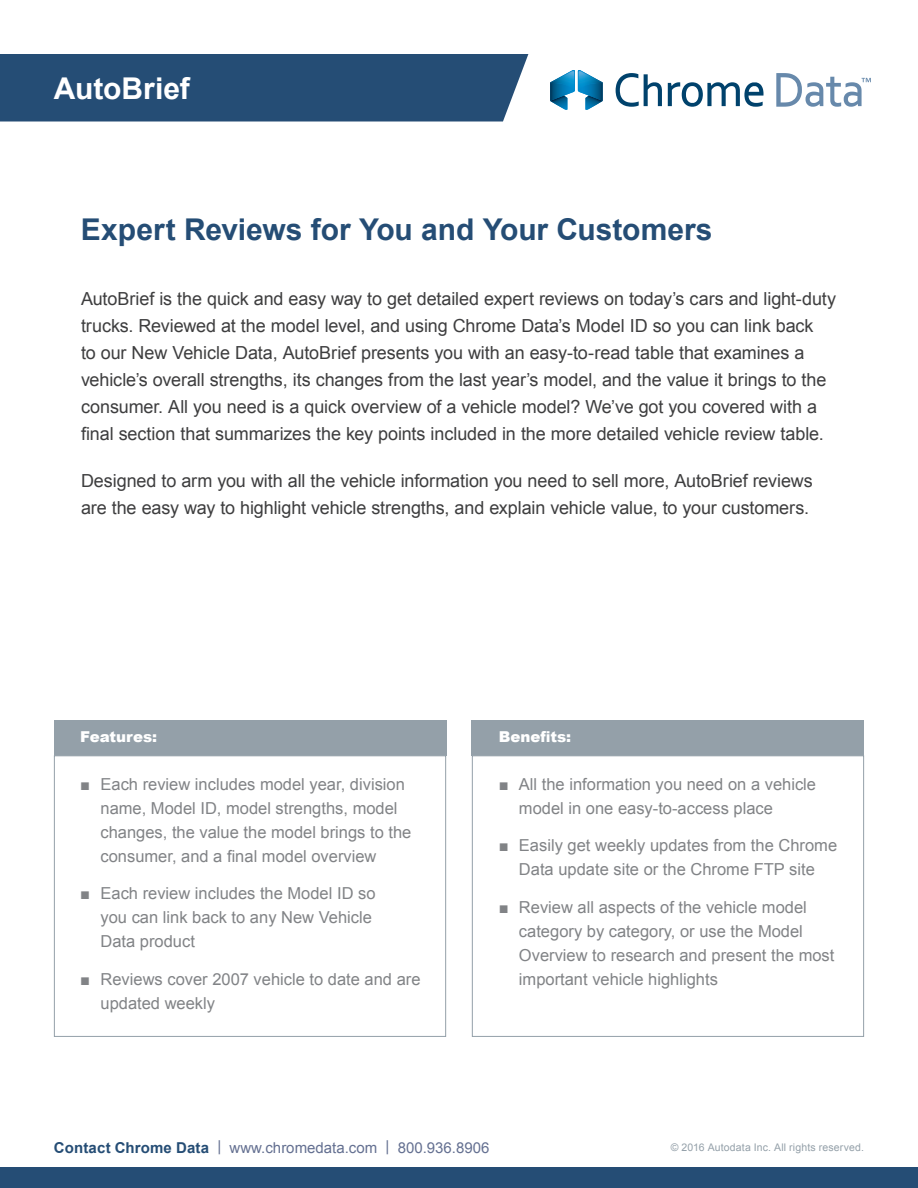
<style>
.page{position:relative;width:918px;height:1188px;background:#fff}
.page>*{position:absolute;margin:0;border:0;box-sizing:border-box;transform-origin:0 0}
.t1{font:700 30px "Arial";letter-spacing:-.005em;color:#254d75}
.t2{font:700 30px "Arial";color:#fff}
.t3{font:18px/27px "Arial";letter-spacing:-.005em;color:#3e3e3f}
.t4{font:16.5px/24px "Arial";color:#818386}
.t5{font:15px "Arial";color:#647091}
.t6{font:900 15px "Arial";color:#fff}
.t7{font:10.5px "Arial";letter-spacing:.015em;color:#94a0a9}
.s1{font-weight:700;color:#254d75}
</style>
<div class="page">
<div style="left:0;top:54px;width:528px;height:68px;background:#254d75"></div>
<div style="left:0;top:1168px;width:918px;height:20px;background:#254d75"></div>
<svg style="left:776px;top:73px;width:95px;height:34px"></svg>
<svg style="left:616px;top:73px;width:46px;height:34px"></svg>
<svg style="left:668px;top:82px;width:96px;height:25px"></svg>
<svg style="left:550px;top:70px;width:28px;height:40px"></svg>
<img style="left:585px;top:101px;width:18px;height:9px">
<img style="left:578px;top:70px;width:25px;height:31px">
<img style="left:589px;top:96px;width:14px;height:5px">
<img style="left:579px;top:71px;width:23px;height:20px">
<div style="left:54px;top:720px;width:392px;height:35px;background:#94a0a9"></div>
<div style="left:54px;top:755px;width:392px;height:282px;background:#fff;border:1px solid #94a0a9"></div>
<div style="left:472px;top:720px;width:392px;height:35px;background:#94a0a9"></div>
<div style="left:472px;top:755px;width:392px;height:282px;background:#fff;border:1px solid #94a0a9"></div>
<h1 class="t2" style="left:54px;top:68px;width:137px">AutoBrief</h1>
<h1 class="t1" style="left:81px;top:209px;width:633px">Expert Reviews for You and Your Customers</h1>
<p class="t3" style="left:81px;top:285px;width:757px">AutoBrief is the quick and easy way to get detailed expert reviews on today’s cars and light-duty trucks. Reviewed at the model level, and using Chrome Data’s Model ID so you can link back<br>to our New Vehicle Data, AutoBrief presents you with an easy-to-read table that examines a vehicle’s overall strengths, its changes from the last year’s model, and the value it brings to the consumer. All you need is a quick overview of a vehicle model? We’ve got you covered with a final section that summarizes the key points included in the more detailed vehicle review table.</p>
<p class="t3" style="left:81px;top:468px;width:733px">Designed to arm you with all the vehicle information you need to sell more, AutoBrief reviews are the easy way to highlight vehicle strengths, and explain vehicle value, to your customers.</p>
<p class="t6" style="left:80px;top:726px;width:78px">Features:</p>
<p class="t6" style="left:499px;top:726px;width:74px">Benefits:</p>
<p class="t4" style="left:100px;top:772px;width:312px;text-indent:-20px">■ Each review includes model year, division name, Model ID, model strengths, model changes, the value the model brings to the consumer, and a final model overview</p>
<p class="t4" style="left:100px;top:882px;width:277px;text-indent:-20px">■ Each review includes the Model ID so you can link back to any New Vehicle<br>Data product</p>
<p class="t4" style="left:100px;top:967px;width:322px;text-indent:-20px">■ Reviews cover 2007 vehicle to date and are updated weekly</p>
<p class="t4" style="left:519px;top:772px;width:299px;text-indent:-20px">■ All the information you need on a vehicle model in one easy-to-access place</p>
<p class="t4" style="left:499px;top:834px;width:340px;text-align:center">■ Easily get weekly updates from the Chrome<br>Data update site or the Chrome FTP site</p>
<p class="t4" style="left:519px;top:895px;width:317px;text-indent:-20px">■ Review all aspects of the vehicle model category by category, or use the Model Overview to research and present the most important vehicle highlights</p>
<p class="t5" style="left:54px;top:1138px;width:437px"><span class="s1">Contact Chrome Data</span> | www.chromedata.com | 800.936.8906</p>
<p class="t7" style="left:671px;top:1141px;width:195px">© 2016 Autodata Inc. All rights reserved.</p>
</div>
